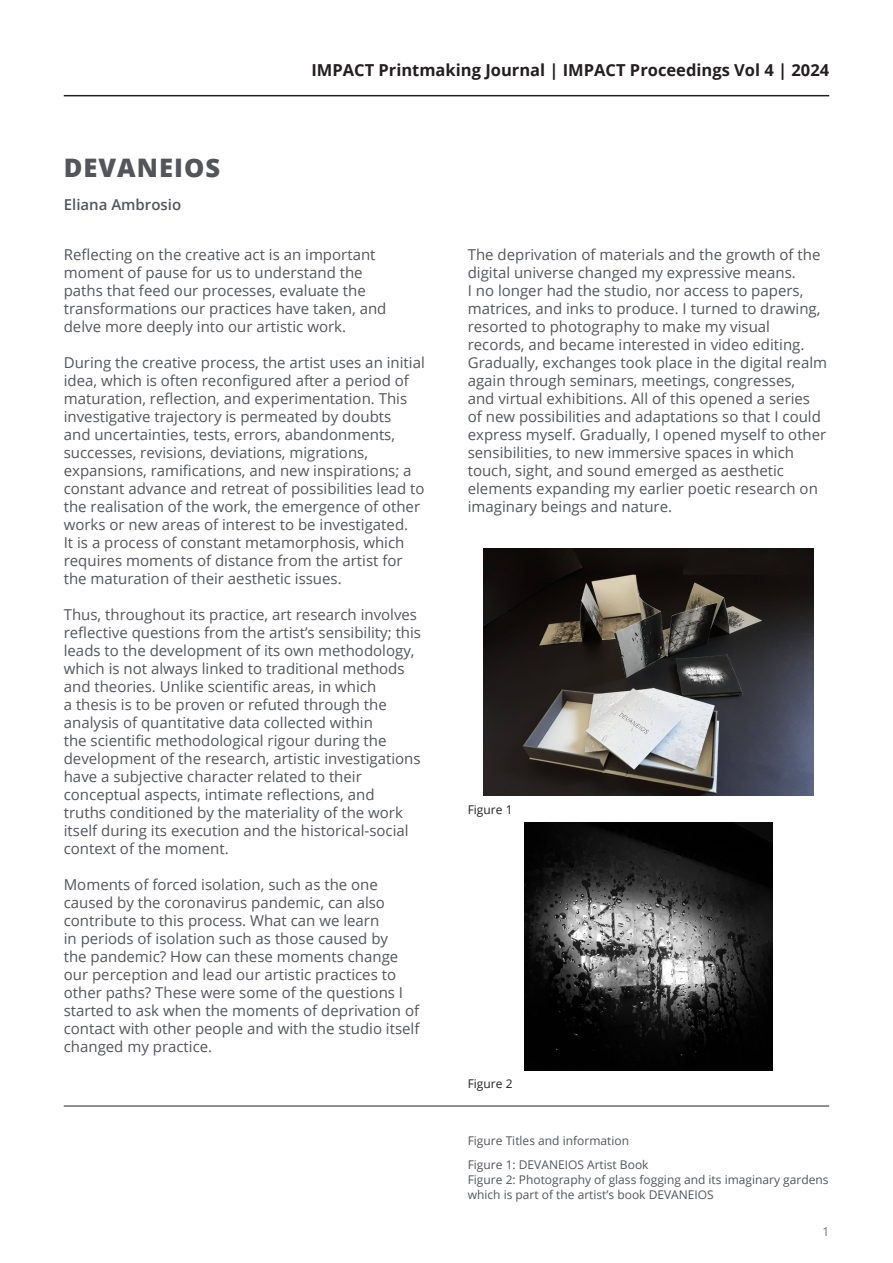
<style>
.page{position:relative;width:893px;height:1263px;background:#fff}
.page>*{position:absolute;margin:0;border:0;box-sizing:border-box;transform-origin:0 0}
.Main_Text{font:800 25.5px "Open Sans";letter-spacing:.04em;color:#54555a}
.t1{font:700 16.5px "Open Sans";color:#231f20}
.Main_Text-2{font:15px/18px "Open Sans";color:#54555a}
.Main_Text-3{font:600 15px "Open Sans";color:#54555a}
.t2{font:12px/15px "Open Sans";color:#54555a}
.t3{font:12px "Open Sans";color:#231f20}
.t4{font:300 12px "Open Sans";color:#231f20}
</style>
<div class="page">
<hr style="left:64px;top:95px;width:765px;height:1px;background:#231f20">
<hr style="left:64px;top:1106px;width:765px;height:1px;background:#231f20">
<img style="left:484px;top:549px;width:329px;height:247px">
<img style="left:525px;top:823px;width:247px;height:247px">
<p class="t1" style="left:311px;top:59px;width:519px">IMPACT Printmaking Journal | IMPACT Proceedings Vol 4 | 2024</p>
<p class="Main_Text" style="left:64px;top:148px;width:158px">DEVANEIOS</p>
<p class="Main_Text-3" style="left:64px;top:194px;width:119px">Eliana Ambrosio</p>
<p class="Main_Text-2" style="left:64px;top:245px;width:324px">Reflecting on the creative act is an important moment of pause for us to understand the paths that feed our processes, evaluate the transformations our practices have taken, and delve more deeply into our artistic work.</p>
<p class="Main_Text-2" style="left:64px;top:353px;width:362px">During the creative process, the artist uses an initial idea, which is often reconfigured after a period of maturation, reflection, and experimentation. This investigative trajectory is permeated by doubts<br>and uncertainties, tests, errors, abandonments, successes, revisions, deviations, migrations, expansions, ramifications, and new inspirations; a constant advance and retreat of possibilities lead to the realisation of the work, the emergence of other works or new areas of interest to be investigated.<br>It is a process of constant metamorphosis, which requires moments of distance from the artist for the maturation of their aesthetic issues.</p>
<p class="Main_Text-2" style="left:64px;top:605px;width:359px">Thus, throughout its practice, art research involves reflective questions from the artist’s sensibility; this leads to the development of its own methodology, which is not always linked to traditional methods and theories. Unlike scientific areas, in which<br>a thesis is to be proven or refuted through the analysis of quantitative data collected within<br>the scientific methodological rigour during the development of the research, artistic investigations have a subjective character related to their conceptual aspects, intimate reflections, and<br>truths conditioned by the materiality of the work itself during its execution and the historical-social context of the moment.</p>
<p class="Main_Text-2" style="left:64px;top:875px;width:357px">Moments of forced isolation, such as the one caused by the coronavirus pandemic, can also contribute to this process. What can we learn<br>in periods of isolation such as those caused by<br>the pandemic? How can these moments change our perception and lead our artistic practices to other paths? These were some of the questions I started to ask when the moments of deprivation of contact with other people and with the studio itself changed my practice.</p>
<p class="Main_Text-2" style="left:468px;top:245px;width:361px">The deprivation of materials and the growth of the digital universe changed my expressive means.<br>I no longer had the studio, nor access to papers, matrices, and inks to produce. I turned to drawing, resorted to photography to make my visual records, and became interested in video editing.<br>Gradually, exchanges took place in the digital realm again through seminars, meetings, congresses,<br>and virtual exhibitions. All of this opened a series of new possibilities and adaptations so that I could express myself. Gradually, I opened myself to other sensibilities, to new immersive spaces in which touch, sight, and sound emerged as aesthetic elements expanding my earlier poetic research on imaginary beings and nature.</p>
<p class="t3" style="left:468px;top:801px;width:46px">Figure 1</p>
<p class="t3" style="left:468px;top:1075px;width:46px">Figure 2</p>
<p class="t2" style="left:468px;top:1133px;width:163px">Figure Titles and information</p>
<p class="t2" style="left:468px;top:1157px;width:182px">Figure 1: DEVANEIOS Artist Book</p>
<p class="t2" style="left:468px;top:1172px;width:362px">Figure 2: Photography of glass fogging and its imaginary gardens which is part of the artist’s book DEVANEIOS</p>
<p class="t4" style="left:822px;top:1223px;width:8px">1</p>
</div>
